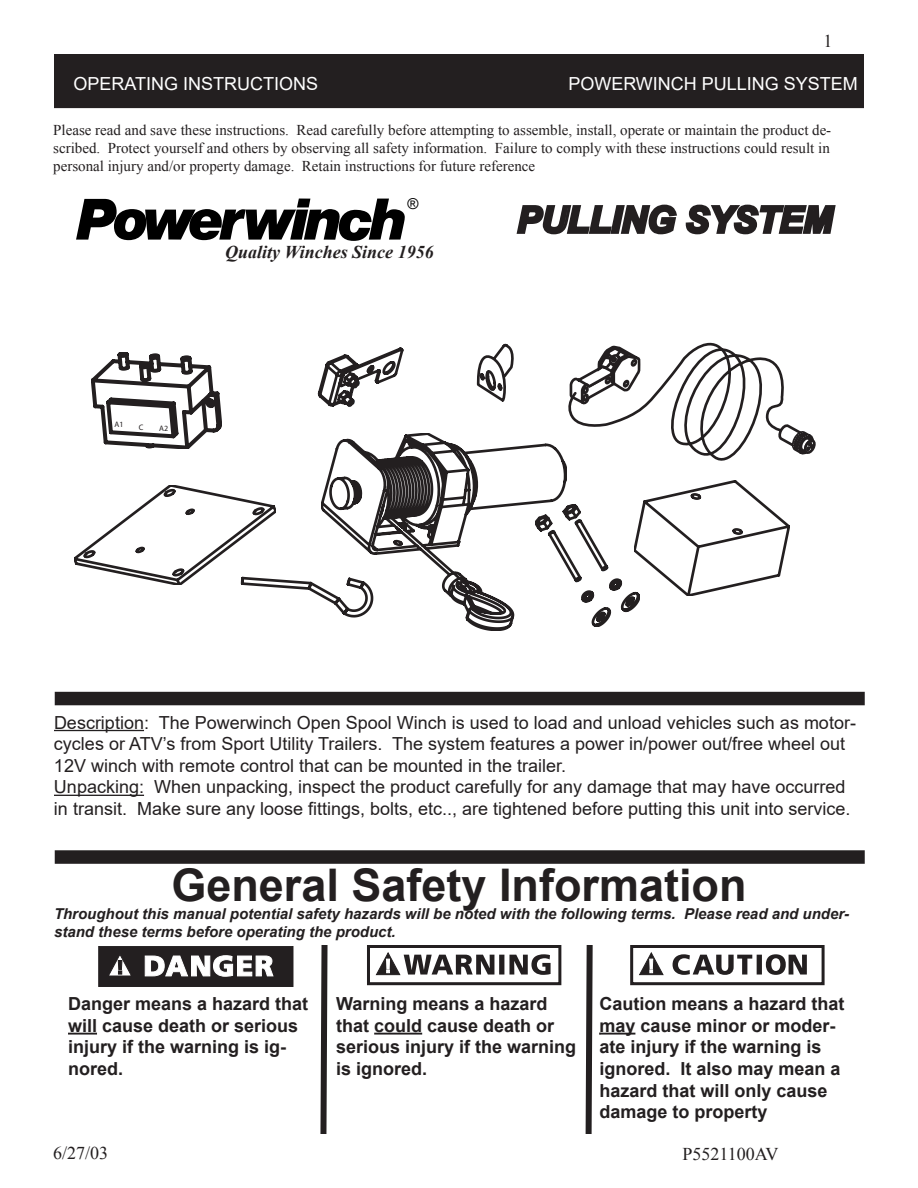
<style>
.page{position:relative;width:918px;height:1188px;background:#fff}
.page>*{position:absolute;margin:0;border:0;box-sizing:border-box;transform-origin:0 0}
.t1{font:700 45px "Arial";color:#231f20}
.t2{font:italic 700 36px "Arial";color:#231f20}
.t3{font:18px/21.6px "Arial";color:#231f20}
.t4{font:700 18px/21.6px "Arial";color:#231f20}
.t5{font:18px "Arial";color:#fff}
.t6{font:italic 700 18px "Times New Roman";color:#231f20}
.t7{font:18px "Times New Roman";color:#231f20}
.t8{font:15px/18px "Times New Roman";color:#231f20;text-align:justify}
.t9{font:italic 700 15px/18px "Arial";color:#231f20}
.t10{font:15px "Arial";color:#000}
.t11{font:7.95px "Myriad";color:#231f20}
</style>
<div class="page">
<div style="left:55px;top:55px;width:808px;height:52px;background:#231f20"></div>
<div style="left:54px;top:54px;width:810px;height:54px;border:2px solid #231f20"></div>
<svg style="left:76px;top:199px;width:329px;height:42px"></svg>
<svg style="left:516px;top:204px;width:320px;height:31px"></svg>
<div style="left:55px;top:693px;width:809px;height:12px;background:#231f20"></div>
<div style="left:55px;top:692px;width:810px;height:13px;border:2px solid #231f20"></div>
<hr style="left:54px;top:730px;width:90px;height:1px;background:#231f20">
<hr style="left:54px;top:795px;width:90px;height:1px;background:#231f20">
<div style="left:55px;top:851px;width:809px;height:12px;background:#231f20"></div>
<div style="left:55px;top:850px;width:810px;height:14px;border:2px solid #231f20"></div>
<svg style="left:99px;top:946px;width:195px;height:41px"></svg>
<svg style="left:639px;top:952px;width:168px;height:24px"></svg>
<div style="left:630px;top:945px;width:195px;height:40px;border:3px solid #231f20"></div>
<svg style="left:375px;top:952px;width:176px;height:24px"></svg>
<div style="left:367px;top:945px;width:194px;height:40px;border:3px solid #231f20"></div>
<hr style="left:68px;top:1033px;width:29px;height:2px;background:#231f20">
<hr style="left:599px;top:1033px;width:36px;height:2px;background:#231f20">
<hr style="left:374px;top:1033px;width:48px;height:2px;background:#231f20">
<svg style="left:320px;top:945px;width:8px;height:189px;background:#595657"></svg>
<svg style="left:585px;top:945px;width:15px;height:189px"></svg>
<svg style="left:325px;top:433px;width:210px;height:197px"></svg>
<svg style="left:92px;top:352px;width:129px;height:97px"></svg>
<svg style="left:74px;top:485px;width:301px;height:134px"></svg>
<svg style="left:476px;top:343px;width:38px;height:59px"></svg>
<svg style="left:317px;top:347px;width:87px;height:60px"></svg>
<svg style="left:535px;top:342px;width:281px;height:284px"></svg>
<p class="t7" style="left:824px;top:29px;width:10px">1</p>
<p class="t5" style="left:74px;top:71px;width:246px">OPERATING INSTRUCTIONS</p>
<p class="t5" style="left:568px;top:71px;width:291px">POWERWINCH PULLING SYSTEM</p>
<p class="t8" style="left:53px;top:121px;width:780px">Please read and save these instructions. Read carefully before attempting to assemble, install, operate or maintain the product de&shy;scribed. Protect yourself and others by observing all safety information. Failure to comply with these instructions could result in personal injury and/or property damage. Retain instructions for future reference</p>
<p class="t10" style="left:407px;top:193px;width:13px">®</p>
<p class="t6" style="left:225px;top:239px;width:210px">Quality Winches Since 1956</p>
<p class="t2" style="left:517px;top:195px;width:318px">PULLING SYSTEM</p>
<p class="t11" style="left:114px;top:421px;width:10px">A1</p>
<p class="t11" style="left:139px;top:423px;width:6px">C</p>
<p class="t11" style="left:159px;top:424px;width:10px">A2</p>
<p class="t3" style="left:54px;top:711px;width:804px">Description: The Powerwinch Open Spool Winch is used to load and unload vehicles such as motor&shy;cycles or ATV’s from Sport Utility Trailers. The system features a power in/power out/free wheel out<br>12V winch with remote control that can be mounted in the trailer.</p>
<p class="t3" style="left:54px;top:776px;width:798px">Unpacking: When unpacking, inspect the product carefully for any damage that may have occurred in transit. Make sure any loose fittings, bolts, etc.., are tightened before putting this unit into service.</p>
<p class="t1" style="left:171px;top:854px;width:577px">General Safety Information</p>
<p class="t9" style="left:54px;top:905px;width:797px">Throughout this manual potential safety hazards will be noted with the following terms. Please read and under&shy;stand these terms before operating the product.</p>
<p class="t4" style="left:68px;top:993px;width:242px">Danger means a hazard that will cause death or serious injury if the warning is ig&shy;nored.</p>
<p class="t4" style="left:599px;top:993px;width:247px">Caution means a hazard that may cause minor or moder&shy;ate injury if the warning is ignored. It also may mean a hazard that will only cause damage to property</p>
<p class="t4" style="left:336px;top:993px;width:242px">Warning means a hazard that could cause death or serious injury if the warning is ignored.</p>
<p class="t7" style="left:53px;top:1141px;width:57px">6/27/03</p>
<p class="t7" style="left:682px;top:1142px;width:98px">P5521100AV</p>
</div>
